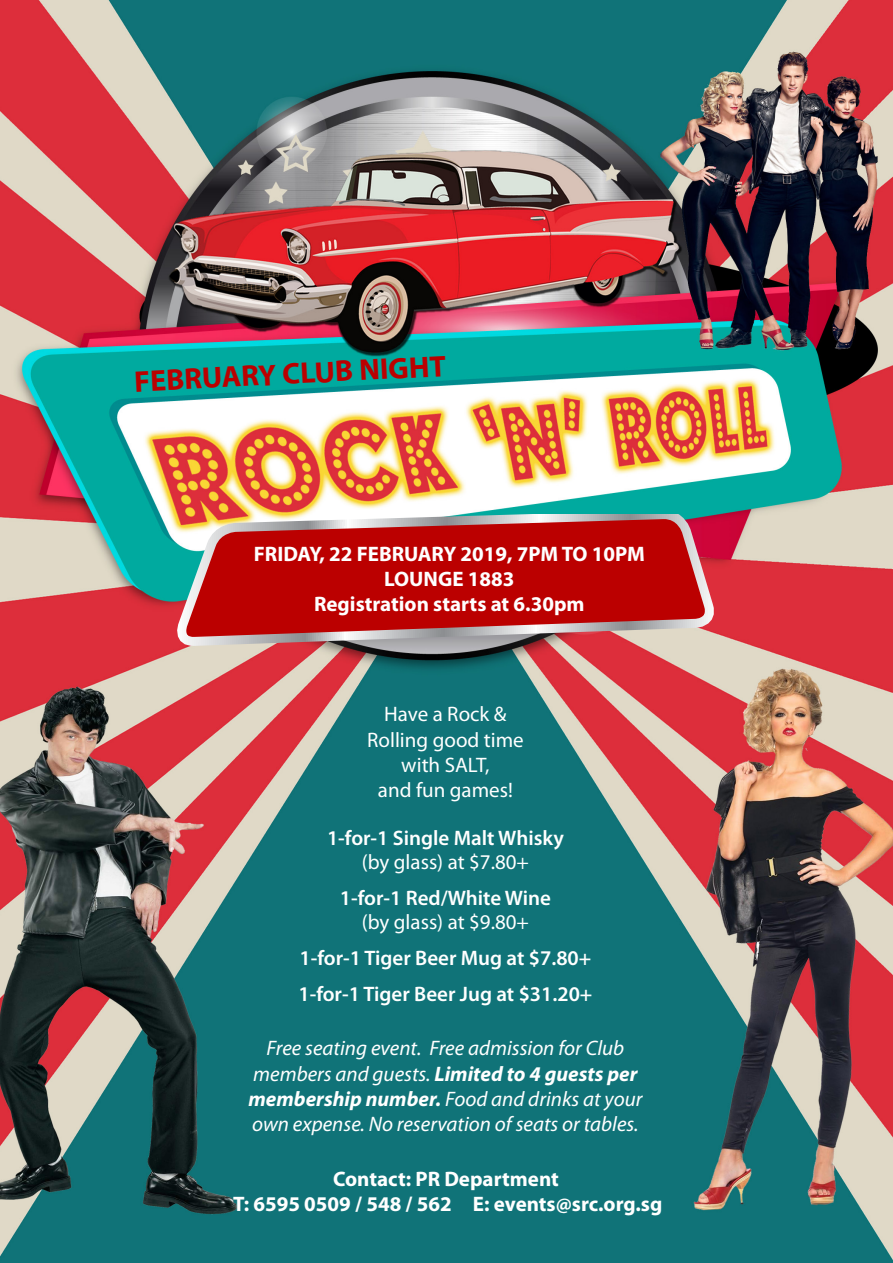
<style>
.page{position:relative;width:893px;height:1263px;background:#fff}
.page>*{position:absolute;margin:0;border:0;box-sizing:border-box;transform-origin:0 0}
.t1{font:700 30px "Myriad Pro";color:#b00}
.t2{font:italic 21px/25.2px "Myriad Pro";color:#fff;text-align:center}
.t3{font:700 21px/25.2px "Myriad Pro";color:#fff;text-align:center}
.t4{font:600 21px/36px "Myriad Pro";color:#fff}
.t5{font:21px/25.2px "Myriad Pro";color:#fff;text-align:center}
.s1{font-weight:700}
</style>
<div class="page">
<img style="left:0;top:0;width:893px;height:1263px">
<svg style="left:171px;top:514px;width:543px;height:163px;background:#b74140"></svg>
<h1 class="t1" style="left:133px;top:362px;width:313px;rotate:-3deg">FEBRUARY CLUB NIGHT</h1>
<p class="t3" style="left:254px;top:540px;width:392px">FRIDAY, 22 FEBRUARY 2019, 7PM TO 10PM<br>LOUNGE 1883<br>Registration starts at 6.30pm</p>
<p class="t5" style="left:367px;top:701px;width:158px">Have a Rock &amp;<br>Rolling good time with SALT,<br>and fun games!</p>
<p class="t4" style="left:327px;top:819px;width:238px">1-for-1 Single Malt Whisky</p>
<p class="t5" style="left:362px;top:849px;width:169px">(by glass) at $7.80+</p>
<p class="t4" style="left:340px;top:879px;width:213px">1-for-1 Red/White Wine</p>
<p class="t5" style="left:362px;top:909px;width:169px">(by glass) at $9.80+</p>
<p class="t4" style="left:298px;top:939px;width:295px">1-for-1 Tiger Beer Mug at $7.80+<br>1-for-1 Tiger Beer Jug at $31.20+</p>
<p class="t2" style="left:248px;top:1035px;width:395px">Free seating event. Free admission for Club members and guests. <span class="s1">Limited to 4 guests per membership number.</span> Food and drinks at your own expense. No reservation of seats or tables.</p>
<p class="t3" style="left:233px;top:1165px;width:431px">Contact: PR Department<br>T: 6595 0509 / 548 / 562 E: events@src.org.sg</p>
</div>
